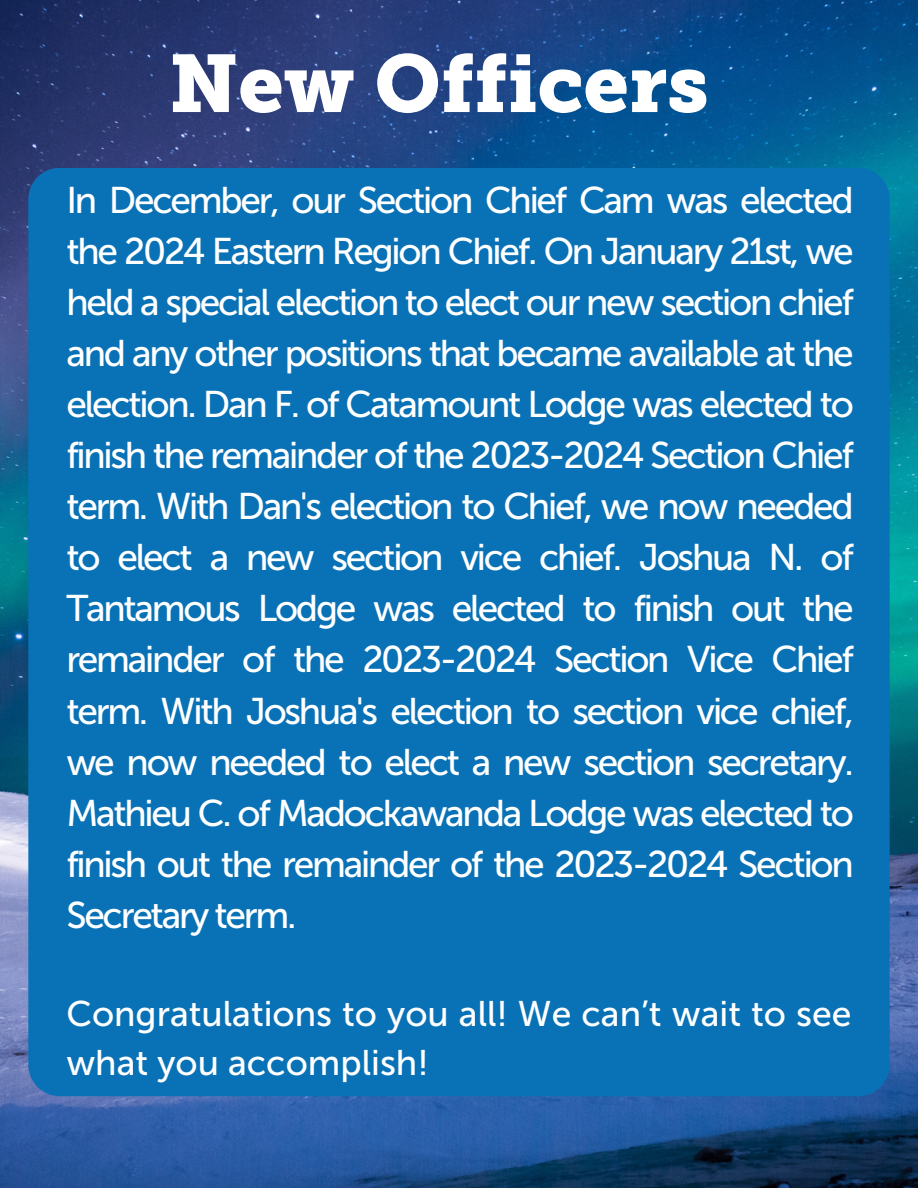
<style>
.page{position:relative;width:918px;height:1188px;background:#fff}
.page>*{position:absolute;margin:0;border:0;box-sizing:border-box;transform-origin:0 0}
.t1{font:80.85px "Museo Slab 900";color:#fff}
.t2{font:37.05px/51px "Museo Sans 500";letter-spacing:-.06em;color:#fff;text-align:justify}
.t3{font:35.55px/48.8px "Museo Sans 500";color:#fff}
</style>
<div class="page">
<img style="left:0;top:0;width:918px;height:1188px">
<div style="left:28px;top:168px;width:862px;height:928px;background:#0972b6;border-radius:31px"></div>
<p class="t1" style="left:169px;top:51px;width:541px">New Officers</p>
<h1 class="t2" style="left:66px;top:175px;width:789px">In December, our Section Chief Cam was elected the 2024 Eastern Region Chief. On January 21st, we held a special election to elect our new section chief and any other positions that became available at the election. Dan F. of Catamount Lodge was elected to finish the remainder of the 2023-2024 Section Chief term. With Dan's election to Chief, we now needed to elect a new section vice chief. Joshua N. of Tantamous Lodge was elected to finish out the remainder of the 2023-2024 Section Vice Chief term. With Joshua's election to section vice chief, we now needed to elect a new section secretary.<br>Mathieu C. of Madockawanda Lodge was elected to finish out the remainder of the 2023-2024 Section Secretary term.</h1>
<p class="t3" style="left:66px;top:990px;width:787px">Congratulations to you all! We can’t wait to see what you accomplish!</p>
</div>
